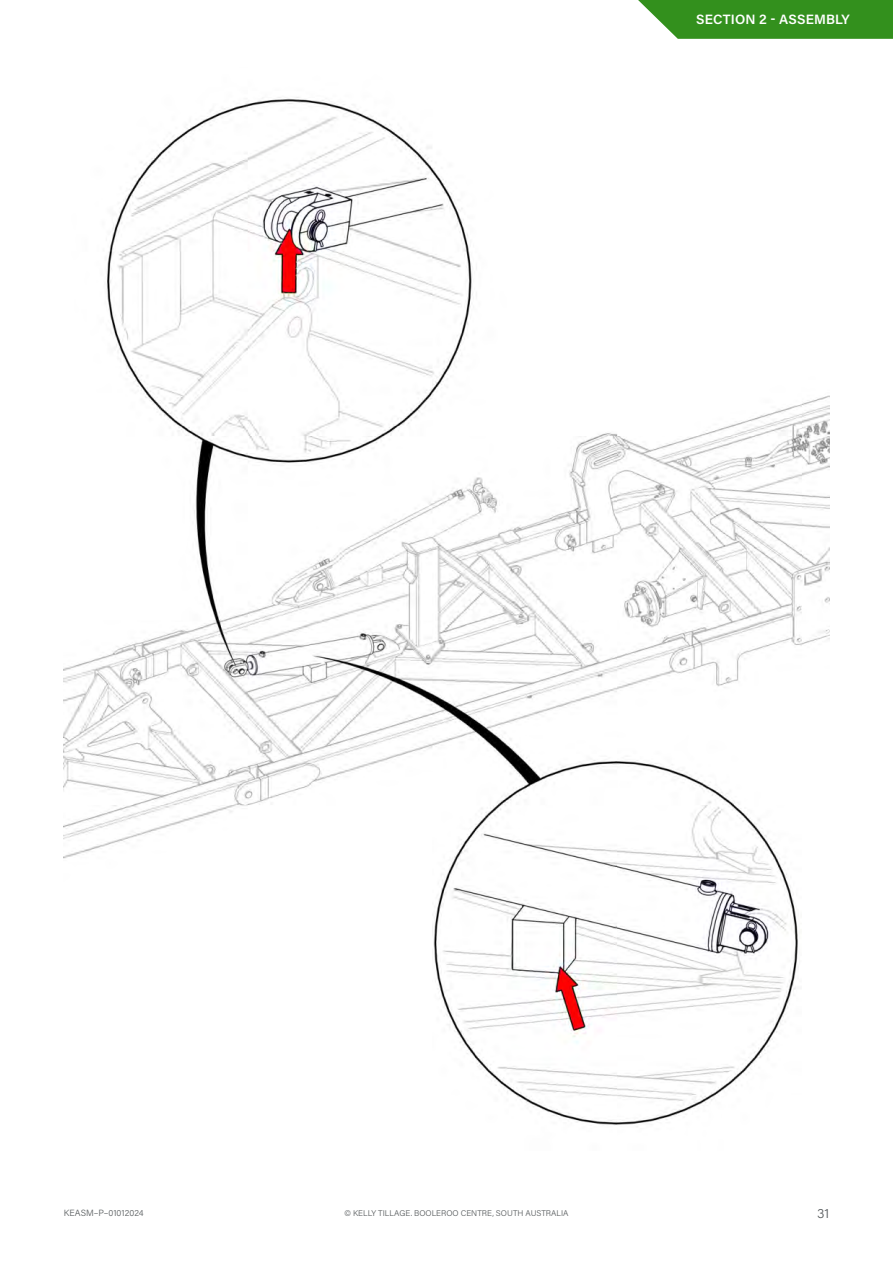
<style>
.page{position:relative;width:893px;height:1263px;background:#fff}
.page>*{position:absolute;margin:0;border:0;box-sizing:border-box;transform-origin:0 0}
.Tab_Label_White{font:600 13.5px "Acumin Pro";letter-spacing:.01em;color:#fff}
.t1{font:300 13.5px "Acumin Pro";color:#565a5c}
.t2{font:300 9px "Acumin Pro";letter-spacing:.005em;color:#565a5c}
.t3{font:300 8.25px "Acumin Pro";color:#565a5c}
</style>
<div class="page">
<svg style="left:638px;top:0;width:255px;height:39px;background:#43992f"></svg>
<img style="left:64px;top:97px;width:765px;height:1028px">
<p class="Tab_Label_White" style="left:696px;top:10px;width:155px">SECTION 2 - ASSEMBLY</p>
<p class="t2" style="left:64px;top:1207px;width:81px">KEASM–P–01012024</p>
<p class="t3" style="left:344px;top:1207px;width:226px">© KELLY TILLAGE. BOOLEROO CENTRE, SOUTH AUSTRALIA</p>
<h1 class="t1" style="left:817px;top:1204px;width:14px">31</h1>
</div>
